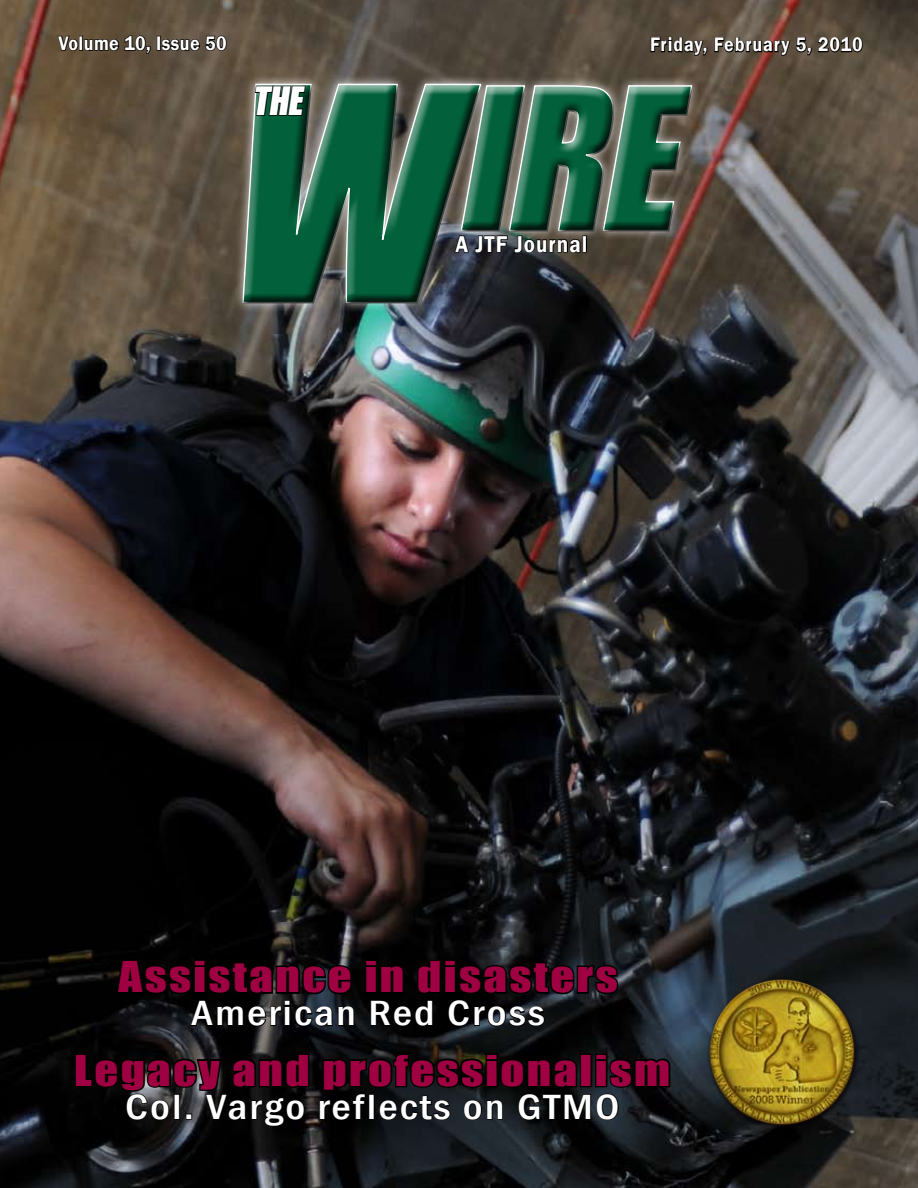
<style>
.page{position:relative;width:918px;height:1188px;background:#fff}
.page>*{position:absolute;margin:0;border:0;box-sizing:border-box;transform-origin:0 0}
.t1{font:39px "Impact";letter-spacing:.05em;color:#9f0041;scale:1.2 1}
.t2{font:500 condensed 36px "Franklin Gothic";letter-spacing:.05em;color:#fff;scale:1.2 1}
.t3{font:36px "Impact";color:#fff}
.t4{font:600 23.55px "Franklin Gothic";letter-spacing:.05em;color:#fff;scale:.89 1}
.t5{font:600 20.1px "Franklin Gothic";letter-spacing:.05em;color:#fff;scale:.89 1}
.t6{font:600 20.1px "Franklin Gothic";letter-spacing:.03em;color:#fff;scale:.89 1}
</style>
<div class="page">
<img style="left:0;top:0;width:918px;height:1188px">
<svg style="left:57px;top:35px;width:94px;height:20px;background:#3e3224"></svg>
<div style="left:157px;top:36px;width:4px;height:15px;border:2px solid #000"></div>
<svg style="left:160px;top:35px;width:68px;height:17px"></svg>
<svg style="left:650px;top:37px;width:58px;height:19px"></svg>
<svg style="left:714px;top:36px;width:150px;height:20px;background:#41352b"></svg>
<svg style="left:73px;top:1052px;width:238px;height:75px;background:#101011"></svg>
<svg style="left:319px;top:1052px;width:353px;height:69px;background:#0c0e0f"></svg>
<svg style="left:115px;top:945px;width:240px;height:82px;background:#0a0b0c"></svg>
<svg style="left:363px;top:958px;width:258px;height:69px;background:#090b0c"></svg>
<div style="left:232px;top:74px;width:477px;height:251px;background:#fff;opacity:.75"></div>
<div style="left:241px;top:78px;width:452px;height:225px;background:#000;opacity:.75"></div>
<svg style="left:254px;top:85px;width:53px;height:32px;background:#1a503a"></svg>
<img style="left:705px;top:973px;width:159px;height:160px">
<p class="t6" style="left:59px;top:31px;width:190px">Volume 10, Issue 50</p>
<p class="t5" style="left:650px;top:32px;width:240px">Friday, February 5, 2010</p>
<p class="t3" style="left:252px;top:73px;width:59px">THE</p>
<p class="t4" style="left:455px;top:229px;width:150px">A JTF Journal</p>
<p class="t1" style="left:119px;top:947px;width:417px">Assistance in disasters</p>
<p class="t2" style="left:192px;top:990px;width:296px">American Red Cross</p>
<p class="t1" style="left:74px;top:1040px;width:498px">Legacy and professionalism</p>
<p class="t2" style="left:125px;top:1083px;width:414px">Col. Vargo reflects on GTMO</p>
</div>
